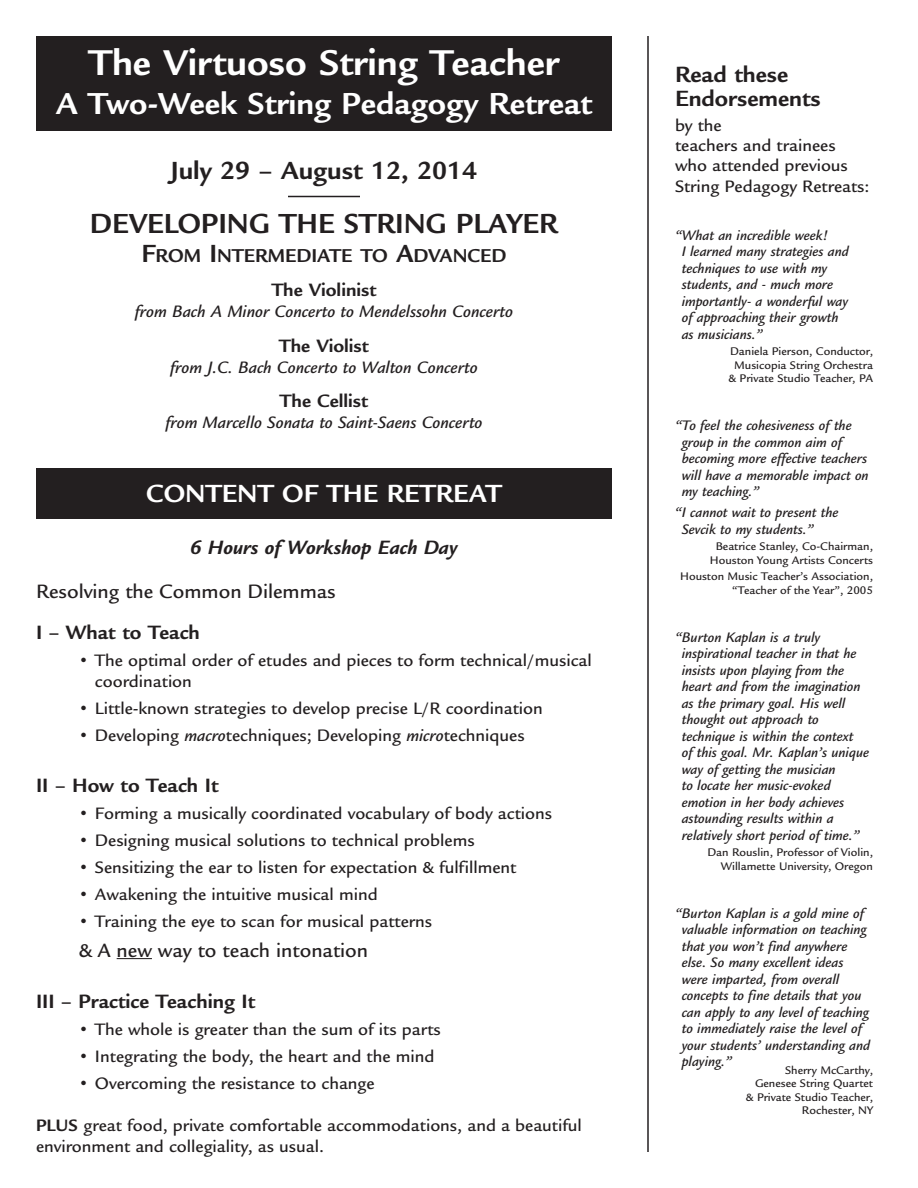
<style>
.page{position:relative;width:918px;height:1188px;background:#fff}
.page>*{position:absolute;margin:0;border:0;box-sizing:border-box;transform-origin:0 0}
.t1{font:700 39px "Legacy Sans";color:#fff}
.t2{font:700 33px "Legacy Sans";color:#fff}
.t3{font:700 30px "Legacy Sans";color:#231f20}
.t4{font:700 27px "Legacy Sans";color:#231f20}
.t5{font:700 27px "Legacy Sans";color:#fff}
.t6{font:700 24px/24px "Legacy Sans";color:#231f20}
.t7{font:500 21px "Legacy Sans";color:#231f20}
.t8{font:700 21px "Legacy Sans";color:#231f20}
.t9{font:italic 700 21px "Legacy Sans";color:#231f20}
.t10{font:700 20.25px "Legacy Sans";color:#231f20}
.t11{font:700 19.5px "Legacy Sans";color:#231f20}
.t12{font:500 18px/20.2px "Legacy Sans";color:#231f20}
.t13{font:italic 500 18px "Legacy Sans";color:#231f20}
.t14{font:italic 500 15px/16.5px "Legacy Sans";color:#231f20}
.t15{font:500 12px/13.5px "Legacy Sans";color:#231f20;text-align:right}
.s1{font-size:27px}
.s2{font-family:"Universal Newswith Comm Pi";font-weight:400}
.s3{font-style:italic}
.s4{font-weight:700}
</style>
<div class="page">
<hr style="left:647px;top:36px;width:2px;height:1116px;background:#231f20">
<hr style="left:117px;top:958px;width:35px;height:1px;background:#231f20">
<div style="left:36px;top:36px;width:576px;height:94px;background:#231f20"></div>
<hr style="left:288px;top:196px;width:72px;height:1px;background:#231f20">
<div style="left:36px;top:468px;width:576px;height:51px;background:#231f20"></div>
<h1 class="t1" style="left:89px;top:48px;width:472px">The Virtuoso String Teacher</h1>
<h2 class="t2" style="left:56px;top:91px;width:538px">A Two-Week String Pedagogy Retreat</h2>
<h3 class="t4" style="left:171px;top:160px;width:308px">July 29 – August 12, 2014</h3>
<h3 class="t3" style="left:90px;top:213px;width:470px">DEVELOPING THE STRING PLAYER</h3>
<h3 class="t10" style="left:142px;top:248px;width:366px"><span class="s1">F</span>ROM <span class="s1">I</span>NTERMEDIATE TO <span class="s1">A</span>DVANCED</h3>
<h3 class="t11" style="left:272px;top:283px;width:106px">The Violinist</h3>
<p class="t13" style="left:135px;top:305px;width:380px">from Bach A Minor Concerto to Mendelssohn Concerto</p>
<h3 class="t11" style="left:279px;top:338px;width:91px">The Violist</h3>
<p class="t13" style="left:170px;top:360px;width:309px">from J.C. Bach Concerto to Walton Concerto</p>
<h3 class="t11" style="left:280px;top:394px;width:90px">The Cellist</h3>
<p class="t13" style="left:165px;top:416px;width:319px">from Marcello Sonata to Saint-Saens Concerto</p>
<h3 class="t5" style="left:146px;top:483px;width:357px">CONTENT OF THE RETREAT</h3>
<h3 class="t9" style="left:190px;top:540px;width:269px">6 Hours of Workshop Each Day</h3>
<h3 class="t7" style="left:36px;top:584px;width:301px">Resolving the Common Dilemmas</h3>
<h3 class="t8" style="left:36px;top:624px;width:165px">I – What to Teach</h3>
<p class="t12" style="left:95px;top:651px;width:498px;line-height:21px;text-indent:-14px"><span class="s2">•</span> The optimal order of etudes and pieces to form technical/musical coordination</p>
<p class="t12" style="left:81px;top:699px;width:463px"><span class="s2">•</span> Little-known strategies to develop precise L/R coordination</p>
<p class="t12" style="left:81px;top:726px;width:445px"><span class="s2">•</span> Developing <span class="s3">macro</span>techniques; Developing <span class="s3">micro</span>techniques</p>
<h3 class="t8" style="left:36px;top:777px;width:184px">II – How to Teach It</h3>
<p class="t12" style="left:81px;top:804px;width:473px"><span class="s2">•</span> Forming a musically coordinated vocabulary of body actions</p>
<p class="t12" style="left:81px;top:831px;width:395px"><span class="s2">•</span> Designing musical solutions to technical problems</p>
<p class="t12" style="left:81px;top:858px;width:437px"><span class="s2">•</span> Sensitizing the ear to listen for expectation &amp; fulfillment</p>
<p class="t12" style="left:81px;top:885px;width:298px"><span class="s2">•</span> Awakening the intuitive musical mind</p>
<p class="t12" style="left:81px;top:912px;width:353px"><span class="s2">•</span> Training the eye to scan for musical patterns</p>
<h3 class="t7" style="left:79px;top:942px;width:291px">&amp; A new way to teach intonation</h3>
<h3 class="t8" style="left:36px;top:993px;width:221px">III – Practice Teaching It</h3>
<p class="t12" style="left:81px;top:1020px;width:361px"><span class="s2">•</span> The whole is greater than the sum of its parts</p>
<p class="t12" style="left:81px;top:1047px;width:355px"><span class="s2">•</span> Integrating the body, the heart and the mind</p>
<p class="t12" style="left:81px;top:1074px;width:295px"><span class="s2">•</span> Overcoming the resistance to change</p>
<p class="t12" style="left:36px;top:1116px;width:547px;line-height:21px"><span class="s4">PLUS</span> great food, private comfortable accommodations, and a beautiful environment and collegiality, as usual.</p>
<h3 class="t6" style="left:675px;top:65px;width:147px">Read these<br>Endorsements</h3>
<p class="t12" style="left:675px;top:117px;width:196px">by the<br>teachers and trainees who attended previous<br>String Pedagogy Retreats:</p>
<p class="t14" style="left:682px;top:228px;width:169px;text-indent:-7px">“What an incredible week!<br>I learned many strategies and techniques to use with my students, and - much more importantly- a wonderful way of approaching their growth as musicians.”</p>
<p class="t15" style="left:729px;top:346px;width:146px;text-align:center">Daniela Pierson, Conductor,<br>Musicopia String Orchestra &amp; Private Studio Teacher, PA</p>
<p class="t14" style="left:682px;top:419px;width:188px;text-indent:-7px">“To feel the cohesiveness of the group in the common aim of becoming more effective teachers will have a memorable impact on my teaching.”</p>
<p class="t14" style="left:682px;top:506px;width:158px;text-indent:-7px">“I cannot wait to present the<br>Sevcik to my students.”</p>
<p class="t15" style="left:710px;top:541px;width:165px;text-align:center">Beatrice Stanley, Co-Chairman,<br>Houston Young Artists Concerts</p>
<p class="t15" style="left:680px;top:571px;width:194px">Houston Music Teacher’s Association, “Teacher of the Year”, 2005</p>
<p class="t14" style="left:682px;top:630px;width:189px;text-indent:-7px">“Burton Kaplan is a truly inspirational teacher in that he insists upon playing from the heart and from the imagination as the primary goal. His well thought out approach to technique is within the context<br>of this goal. Mr. Kaplan’s unique way of getting the musician<br>to locate her music-evoked emotion in her body achieves astounding results within a relatively short period of time.”</p>
<p class="t15" style="left:707px;top:847px;width:167px">Dan Rouslin, Professor of Violin,<br>Willamette University, Oregon</p>
<p class="t14" style="left:682px;top:906px;width:190px;text-indent:-7px">“Burton Kaplan is a gold mine of valuable information on teaching that you won’t find anywhere else. So many excellent ideas were imparted, from overall concepts to fine details that you can apply to any level of teaching to immediately raise the level of your students’ understanding and playing.”</p>
<p class="t15" style="left:746px;top:1064px;width:129px">Sherry McCarthy,<br>Genesee String Quartet &amp; Private Studio Teacher,<br>Rochester, NY</p>
</div>
